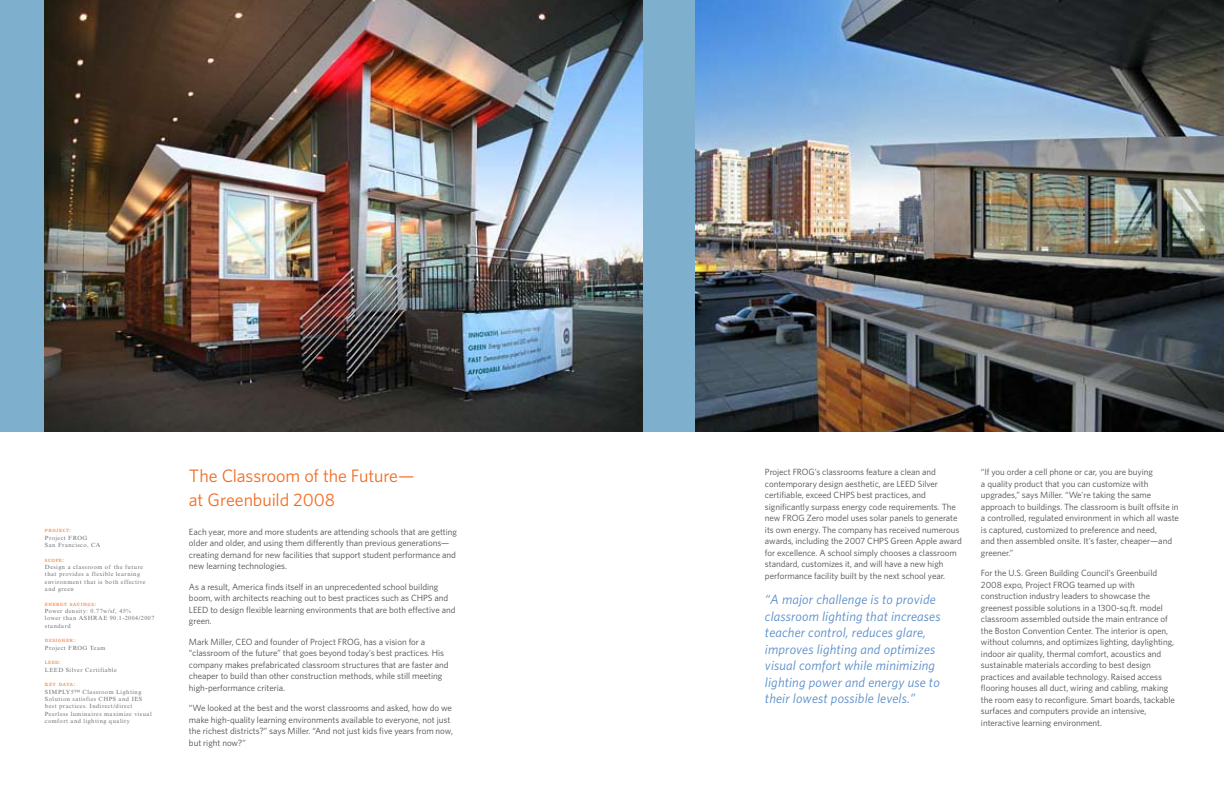
<style>
.page{position:relative;width:1224px;height:792px;background:#fff}
.page>*{position:absolute;margin:0;border:0;box-sizing:border-box;transform-origin:0 0}
.t1{font:18px/24px "Whitney";letter-spacing:-.01em;color:#f36b21}
.t2{font:italic 13.5px/16.5px "Whitney";letter-spacing:.01em;color:#558bc9}
.t3{font:9px/11.5px "Whitney";letter-spacing:-.005em;color:#4d4d4f}
.t4{font:6px/7.3px "Times New Roman MT Std";letter-spacing:.08em;color:#6d6f71}
.t5{font:6px "Foundry Form Serif Bold SC";letter-spacing:.08em;color:#f7945b}
</style>
<div class="page">
<div style="left:0;top:0;width:621px;height:432px;background:#7eb0cd"></div>
<div style="left:603px;top:0;width:621px;height:432px;background:#7eb0cd"></div>
<img style="left:45px;top:0;width:598px;height:432px">
<img style="left:696px;top:0;width:528px;height:432px">
<p class="t5" style="left:45px;top:527px;width:28px">project:</p>
<p class="t4" style="left:45px;top:534px;width:57px">Project FROG<br>San Francisco, CA</p>
<p class="t5" style="left:45px;top:556px;width:20px">scope:</p>
<p class="t4" style="left:45px;top:563px;width:102px">Design a classroom of the future that provides a flexible learning environment that is both effective and green</p>
<p class="t5" style="left:45px;top:600px;width:53px">energy savings:</p>
<p class="t4" style="left:45px;top:607px;width:111px">Power density: 0.77w/sf, 45%<br>lower than ASHRAE 90.1-2004/2007 standard</p>
<p class="t5" style="left:45px;top:637px;width:32px">designer:</p>
<p class="t4" style="left:45px;top:644px;width:62px">Project FROG Team</p>
<p class="t5" style="left:45px;top:659px;width:17px">leed:</p>
<p class="t4" style="left:45px;top:666px;width:73px">LEED Silver Certifiable</p>
<p class="t5" style="left:45px;top:681px;width:32px">key data:</p>
<p class="t4" style="left:45px;top:688px;width:108px">SIMPLY5™ Classroom Lighting<br>Solution satisfies CHPS and IES best practices. Indirect/direct<br>Peerless luminaires maximize visual comfort and lighting quality</p>
<h1 class="t1" style="left:189px;top:464px;width:227px">The Classroom of the Future— at Greenbuild 2008</h1>
<p class="t3" style="left:189px;top:526px;width:270px">Each year, more and more students are attending schools that are getting older and older, and using them differently than previous generations— creating demand for new facilities that support student performance and new learning technologies.</p>
<p class="t3" style="left:189px;top:581px;width:268px">As a result, America finds itself in an unprecedented school building boom, with architects reaching out to best practices such as CHPS and LEED to design flexible learning environments that are both effective and green.</p>
<p class="t3" style="left:189px;top:636px;width:261px">Mark Miller, CEO and founder of Project FROG, has a vision for a “classroom of the future” that goes beyond today’s best practices. His company makes prefabricated classroom structures that are faster and cheaper to build than other construction methods, while still meeting high-performance criteria.</p>
<p class="t3" style="left:189px;top:702px;width:266px">“We looked at the best and the worst classrooms and asked, how do we make high-quality learning environments available to everyone, not just the richest districts?” says Miller. “And not just kids five years from now, but right now?”</p>
<p class="t3" style="left:765px;top:466px;width:198px">Project FROG’s classrooms feature a clean and contemporary design aesthetic, are LEED Silver certifiable, exceed CHPS best practices, and significantly surpass energy code requirements. The new FROG Zero model uses solar panels to generate its own energy. The company has received numerous awards, including the 2007 CHPS Green Apple award for excellence. A school simply chooses a classroom standard, customizes it, and will have a new high performance facility built by the next school year.</p>
<h2 class="t2" style="left:765px;top:591px;width:177px">“A major challenge is to provide classroom lighting that increases teacher control, reduces glare, improves lighting and optimizes visual comfort while minimizing lighting power and energy use to their lowest possible levels.”</h2>
<p class="t3" style="left:981px;top:466px;width:200px">“If you order a cell phone or car, you are buying<br>a quality product that you can customize with upgrades,” says Miller. “We’re taking the same approach to buildings. The classroom is built offsite in a controlled, regulated environment in which all waste is captured, customized to preference and need,<br>and then assembled onsite. It’s faster, cheaper—and greener.”</p>
<p class="t3" style="left:981px;top:567px;width:196px">For the U.S. Green Building Council’s Greenbuild 2008 expo, Project FROG teamed up with construction industry leaders to showcase the greenest possible solutions in a 1300-sq.ft. model classroom assembled outside the main entrance of the Boston Convention Center. The interior is open, without columns, and optimizes lighting, daylighting, indoor air quality, thermal comfort, acoustics and sustainable materials according to best design practices and available technology. Raised access flooring houses all duct, wiring and cabling, making the room easy to reconfigure. Smart boards, tackable surfaces and computers provide an intensive, interactive learning environment.</p>
</div>
